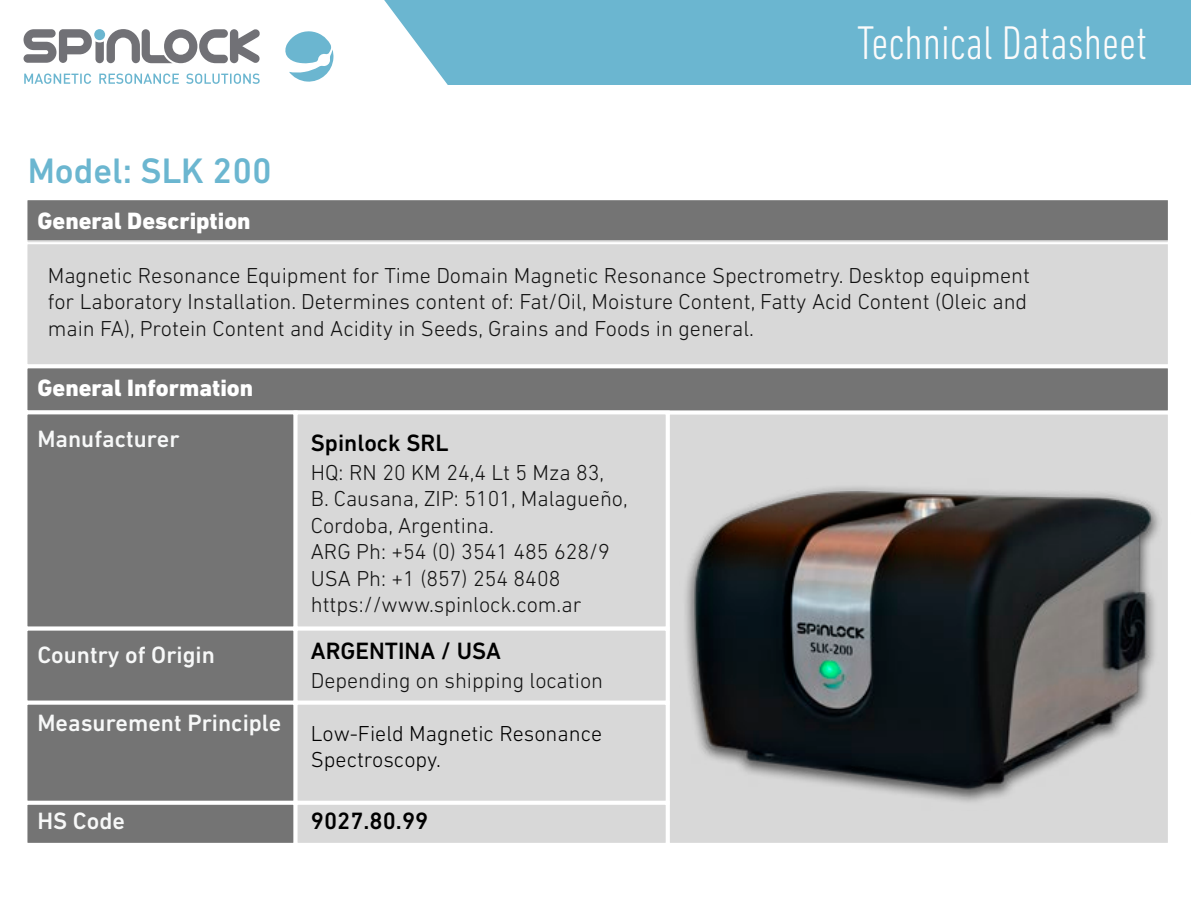
<style>
.page{position:relative;width:1191px;height:908px;background:#fff}
.page>*{position:absolute;margin:0;border:0;box-sizing:border-box;transform-origin:0 0}
.t1{font:300 condensed 48px "DIN Next LT Pro";color:#fbfbfb}
.t2{font:500 36px "DIN Next LT Pro";color:#6bb6d0}
.t3{font:800 24px "DIN Next LT Pro";color:#fff}
.t4{font:500 24px "DIN Next LT Pro";color:#000}
.t5{font:500 24px "DIN Next LT Pro";color:#f7f8f8}
.t6{font:300 22px/26.4px "DIN Next LT Pro";color:#131313}
.t7{font:300 22px/26.4px "DIN Next LT Pro";color:#000}
</style>
<div class="page">
<div style="left:375px;top:0;width:816px;height:84px;background:#6bb6d0"></div>
<div style="left:665px;top:410px;width:506px;height:436px;background:#d8d8d8;border:4px solid #fff"></div>
<div style="left:23px;top:196px;width:1148px;height:50px;background:#747474;border:4px solid #fff"></div>
<div style="left:23px;top:240px;width:1148px;height:128px;background:#d8d8d8;border:4px solid #fff"></div>
<div style="left:23px;top:364px;width:1148px;height:50px;background:#747474;border:4px solid #fff"></div>
<div style="left:23px;top:410px;width:274px;height:220px;background:#747474;border:4px solid #fff"></div>
<div style="left:293px;top:410px;width:376px;height:220px;background:#d8d8d8;border:4px solid #fff"></div>
<div style="left:23px;top:626px;width:274px;height:78px;background:#747474;border:4px solid #fff"></div>
<div style="left:293px;top:626px;width:376px;height:78px;background:#d8d8d8;border:4px solid #fff"></div>
<div style="left:23px;top:700px;width:274px;height:104px;background:#747474;border:4px solid #fff"></div>
<div style="left:293px;top:700px;width:376px;height:104px;background:#d8d8d8;border:4px solid #fff"></div>
<div style="left:23px;top:800px;width:274px;height:46px;background:#747474;border:4px solid #fff"></div>
<div style="left:293px;top:800px;width:376px;height:46px;background:#d8d8d8;border:4px solid #fff"></div>
<img style="left:667px;top:454px;width:504px;height:356px">
<svg style="left:23px;top:0;width:434px;height:85px"></svg>
<svg style="left:24px;top:73px;width:236px;height:11px"></svg>
<svg style="left:24px;top:29px;width:236px;height:34px"></svg>
<svg style="left:285px;top:31px;width:48px;height:51px"></svg>
<h2 class="t2" style="left:28px;top:150px;width:246px">Model: SLK 200</h2>
<p class="t3" style="left:37px;top:206px;width:215px">General Description</p>
<h1 class="t1" style="left:857px;top:15px;width:291px">Technical Datasheet</h1>
<p class="t6" style="left:48px;top:262px;width:983px">Magnetic Resonance Equipment for Time Domain Magnetic Resonance Spectrometry. Desktop equipment for Laboratory Installation. Determines content of: Fat/Oil, Moisture Content, Fatty Acid Content (Oleic and main FA), Protein Content and Acidity in Seeds, Grains and Foods in general.</p>
<p class="t3" style="left:37px;top:373px;width:217px">General Information</p>
<p class="t5" style="left:37px;top:425px;width:144px">Manufacturer</p>
<p class="t4" style="left:311px;top:429px;width:139px">Spinlock SRL</p>
<p class="t6" style="left:311px;top:459px;width:318px">HQ: RN 20 KM 24,4 Lt 5 Mza 83,<br>B. Causana, ZIP: 5101, Malagueño,<br>Cordoba, Argentina.<br>ARG Ph: +54 (0) 3541 485 628/9<br>USA Ph: +1 (857) 254 8408 https://www.spinlock.com.ar</p>
<p class="t5" style="left:37px;top:640px;width:179px">Country of Origin</p>
<p class="t4" style="left:311px;top:636px;width:191px">ARGENTINA / USA</p>
<p class="t6" style="left:311px;top:666px;width:294px">Depending on shipping location</p>
<p class="t7" style="left:311px;top:719px;width:293px;text-indent:-273px"><sup>Measurement</sup> <sup>Principle</sup> Low-Field Magnetic Resonance<br>Spectroscopy.</p>
<p class="t5" style="left:37px;top:806px;width:89px">HS Code</p>
<p class="t4" style="left:311px;top:807px;width:119px">9027.80.99</p>
</div>
